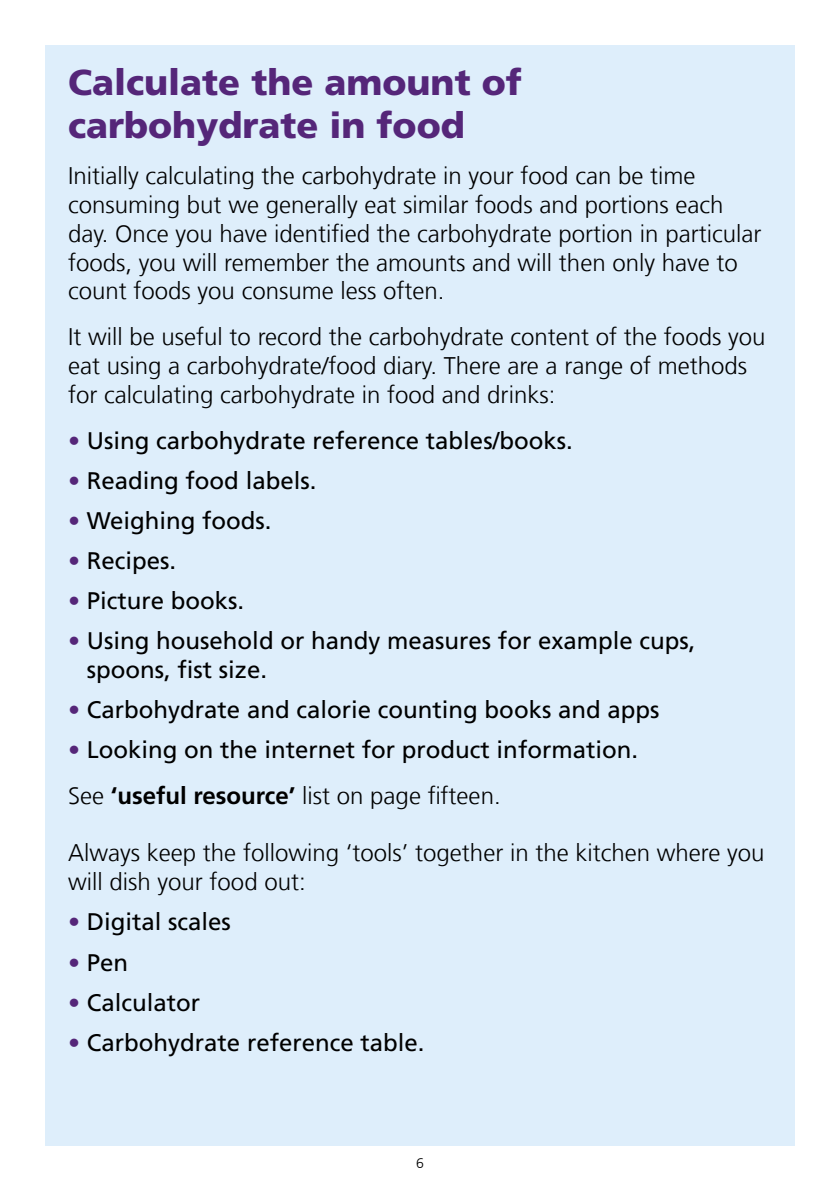
<style>
.page{position:relative;width:840px;height:1191px;background:#fff}
.page>*{position:absolute;margin:0;border:0;box-sizing:border-box;transform-origin:0 0}
.t1{font:900 36px/43.2px "Frutiger LT Com";color:#552679}
.t2{font:300 24px/28.8px "Frutiger LT Com";color:#000}
.t3{font:24px/28.8px "Frutiger LT Com";color:#000}
.t4{font:300 14px "Frutiger LT Com";color:#000}
.s1{font-weight:300;color:#552679}
.s2{font-weight:300}
.s3{font-weight:700}
</style>
<div class="page">
<div style="left:45px;top:45px;width:749px;height:1100px;background:#deeefb"></div>
<h1 class="t1" style="left:68px;top:61px;width:455px">Calculate the amount of carbohydrate in food</h1>
<p class="t2" style="left:68px;top:162px;width:694px">Initially calculating the carbohydrate in your food can be time consuming but we generally eat similar foods and portions each day. Once you have identified the carbohydrate portion in particular foods, you will remember the amounts and will then only have to count foods you consume less often.</p>
<p class="t2" style="left:68px;top:323px;width:698px">It will be useful to record the carbohydrate content of the foods you eat using a carbohydrate/food diary. There are a range of methods for calculating carbohydrate in food and drinks:</p>
<p class="t3" style="left:68px;top:426px;width:506px"><span class="s1">•</span> Using carbohydrate reference tables/books.</p>
<p class="t3" style="left:68px;top:466px;width:250px"><span class="s1">•</span> Reading food labels.</p>
<p class="t3" style="left:68px;top:506px;width:205px"><span class="s1">•</span> Weighing foods.</p>
<p class="t3" style="left:68px;top:546px;width:110px"><span class="s1">•</span> Recipes.</p>
<p class="t3" style="left:68px;top:586px;width:178px"><span class="s1">•</span> Picture books.</p>
<p class="t3" style="left:87px;top:626px;width:610px;text-indent:-19px"><span class="s1">•</span> Using household or handy measures for example cups, spoons, fist size.</p>
<p class="t3" style="left:68px;top:695px;width:592px"><span class="s1">•</span> Carbohydrate and calorie counting books and apps</p>
<p class="t3" style="left:68px;top:727px;width:571px;line-height:45.8px"><span class="s1">•</span> Looking on the internet for product information.<br><span class="s2">See</span> <span class="s3">‘useful resource’</span> <span class="s2">list on page fifteen.</span></p>
<p class="t2" style="left:68px;top:839px;width:697px">Always keep the following ‘tools’ together in the kitchen where you will dish your food out:</p>
<p class="t3" style="left:68px;top:907px;width:164px"><span class="s1">•</span> Digital scales</p>
<p class="t3" style="left:68px;top:948px;width:62px"><span class="s1">•</span> Pen</p>
<p class="t3" style="left:68px;top:988px;width:134px"><span class="s1">•</span> Calculator</p>
<p class="t3" style="left:68px;top:1028px;width:358px"><span class="s1">•</span> Carbohydrate reference table.</p>
<p class="t4" style="left:416px;top:1155px;width:9px">6</p>
</div>
